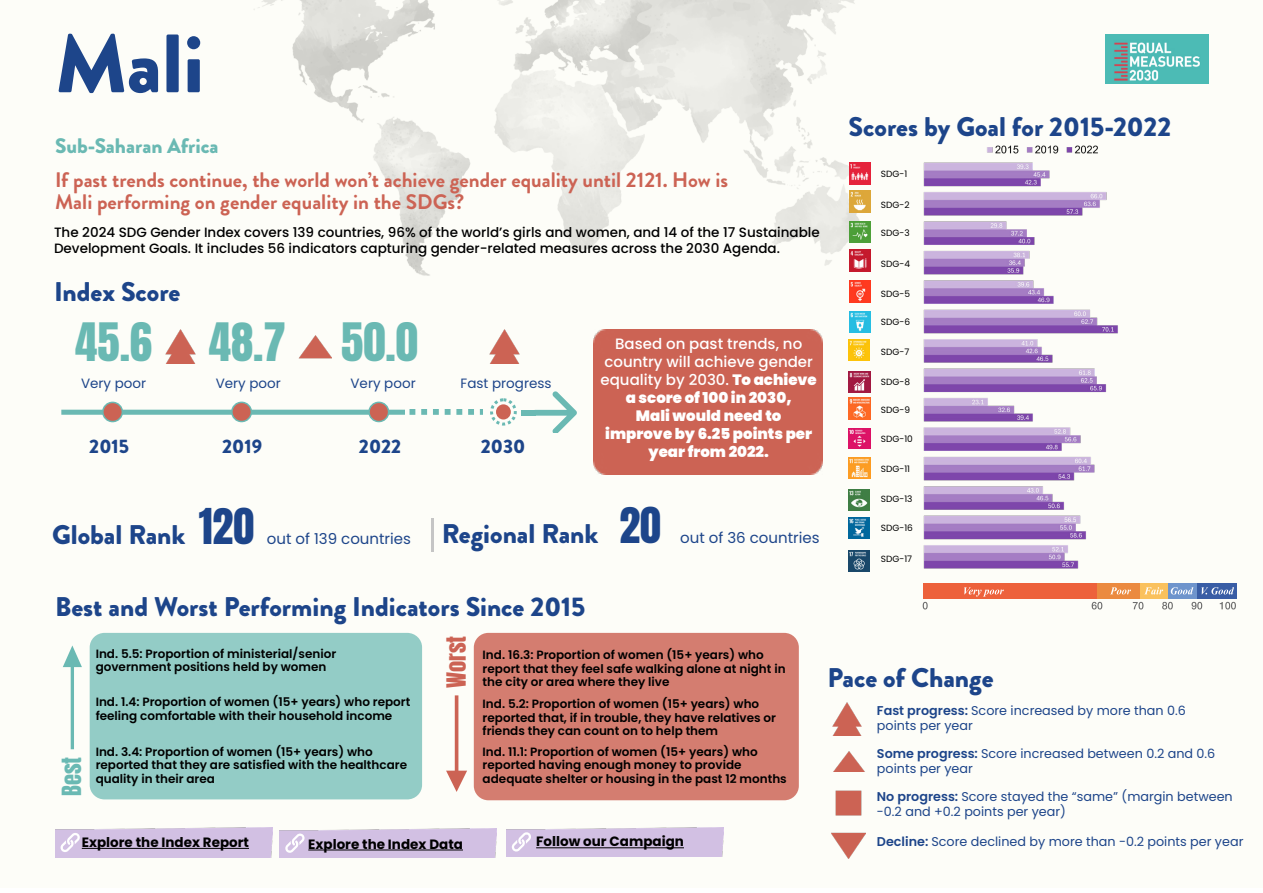
<style>
.page{position:relative;width:1263px;height:893px;background:#fff}
.page>*{position:absolute;margin:0;border:0;box-sizing:border-box;transform-origin:0 0}
.t1{font:900 82.5px "Brandon Grotesque";color:#1d458a}
.t2{font:45px "Anton";color:#6ab9b3}
.t3{font:42px "Anton";color:#1d458a}
.t4{font:900 27px "Brandon Grotesque";color:#1d458a}
.t5{font:22.5px "Anton";color:#cc6354}
.t6{font:22.5px "Anton";color:#6ab9b3}
.t7{font:700 21px/22.5px "Brandon Grotesque";color:#cc6354}
.t8{font:900 21px "Brandon Grotesque";color:#6ab9b3}
.t9{font:900 19.5px "Brandon Grotesque";color:#1d458a}
.t10{font:900 15px/18px "Poppins";color:#fff;text-align:center}
.t11{font:15px "Poppins";color:#1d458a}
.t12{font:500 13.5px/16.2px "Poppins";color:#000}
.t13{font:700 13.5px "Poppins";color:#000}
.t14{font:13.5px "Poppins";color:#1d458a}
.t15{font:12.75px/15px "Poppins";color:#1d458a}
.t16{font:600 12px/13.5px "Poppins";color:#000}
.t17{font:9px "Poppins";color:#000}
.s1{font-weight:500}
.s2{font-weight:600}
</style>
<div class="page">
<img style="left:55px;top:0;width:1182px;height:859px">
<img style="left:1106px;top:35px;width:103px;height:49px">
<div style="left:90px;top:633px;width:332px;height:166px;background:#93ccc6;border-radius:15px"></div>
<div style="left:474px;top:633px;width:325px;height:167px;background:#d47d70;border-radius:15px"></div>
<div style="left:55px;top:828px;width:217px;height:29px;background:#d2c0e3"></div>
<hr style="left:82px;top:848px;width:167px;height:1px;background:#000">
<svg style="left:61px;top:833px;width:19px;height:19px"></svg>
<img style="left:280px;top:828px;width:217px;height:30px">
<svg style="left:285px;top:833px;width:20px;height:20px"></svg>
<img style="left:506px;top:827px;width:217px;height:30px">
<hr style="left:536px;top:847px;width:148px;height:1px;background:#000">
<svg style="left:512px;top:832px;width:19px;height:19px"></svg>
<img style="left:832px;top:824px;width:33px;height:34px">
<img style="left:830px;top:702px;width:34px;height:34px">
<img style="left:832px;top:787px;width:32px;height:30px">
<img style="left:831px;top:745px;width:34px;height:26px">
<hr style="left:308px;top:850px;width:155px;height:1px;background:#000">
<div style="left:593px;top:330px;width:230px;height:144px;background:#cc6354"></div>
<svg style="left:63px;top:645px;width:19px;height:104px"></svg>
<svg style="left:446px;top:695px;width:21px;height:97px"></svg>
<div style="left:924px;top:584px;width:173px;height:15px;background:#ed613b"></div>
<div style="left:1097px;top:584px;width:42px;height:15px;background:#eb8a40"></div>
<div style="left:1167px;top:584px;width:30px;height:15px;background:#6e94cc"></div>
<div style="left:1139px;top:584px;width:28px;height:15px;background:#fac15d"></div>
<svg style="left:964px;top:587px;width:40px;height:10px"></svg>
<svg style="left:1111px;top:587px;width:20px;height:7px"></svg>
<svg style="left:1145px;top:587px;width:18px;height:7px"></svg>
<svg style="left:1171px;top:587px;width:22px;height:7px"></svg>
<div style="left:1197px;top:584px;width:39px;height:15px;background:#395da5"></div>
<svg style="left:1201px;top:587px;width:33px;height:7px"></svg>
<svg style="left:1220px;top:602px;width:16px;height:7px"></svg>
<svg style="left:923px;top:602px;width:5px;height:7px"></svg>
<svg style="left:1133px;top:602px;width:10px;height:7px"></svg>
<svg style="left:1092px;top:602px;width:10px;height:7px"></svg>
<svg style="left:1162px;top:602px;width:11px;height:7px"></svg>
<svg style="left:1191px;top:602px;width:11px;height:7px"></svg>
<div style="left:61px;top:410px;width:343px;height:5px;background:#6ab9b3"></div>
<svg style="left:409px;top:409px;width:74px;height:5px"></svg>
<svg style="left:535px;top:391px;width:42px;height:42px"></svg>
<div style="left:103px;top:402px;width:19px;height:20px;background:#cc6354;border-radius:50%"></div>
<div style="left:102px;top:402px;width:21px;height:20px;border:1px solid #6ab9b3;border-radius:50%"></div>
<div style="left:232px;top:402px;width:19px;height:19px;background:#cc6354;border-radius:50%"></div>
<div style="left:231px;top:402px;width:21px;height:20px;border:1px solid #6ab9b3;border-radius:50%"></div>
<div style="left:369px;top:402px;width:20px;height:19px;background:#cc6354;border-radius:50%"></div>
<div style="left:368px;top:402px;width:21px;height:20px;border:1px solid #6ab9b3;border-radius:50%"></div>
<div style="left:490px;top:398px;width:27px;height:28px;border:3px dashed #6ab9b3;border-radius:50%"></div>
<div style="left:496px;top:404px;width:15px;height:15px;background:#cc6354;border-radius:50%"></div>
<div style="left:521px;top:410px;width:15px;height:6px;background:#6ab9b3"></div>
<hr style="left:431px;top:518px;width:2px;height:34px;background:#c5c5c5">
<img style="left:164px;top:330px;width:34px;height:33px">
<img style="left:298px;top:330px;width:34px;height:33px">
<img style="left:488px;top:330px;width:34px;height:33px">
<img style="left:878px;top:139px;width:327px;height:437px">
<img style="left:849px;top:162px;width:22px;height:22px">
<img style="left:849px;top:191px;width:22px;height:22px">
<img style="left:849px;top:221px;width:22px;height:22px">
<img style="left:849px;top:250px;width:22px;height:21px">
<img style="left:849px;top:281px;width:22px;height:21px">
<img style="left:849px;top:311px;width:22px;height:22px">
<img style="left:849px;top:339px;width:21px;height:21px">
<img style="left:849px;top:371px;width:21px;height:22px">
<img style="left:849px;top:398px;width:21px;height:21px">
<img style="left:849px;top:428px;width:21px;height:20px">
<img style="left:849px;top:457px;width:21px;height:22px">
<img style="left:849px;top:489px;width:21px;height:21px">
<img style="left:849px;top:518px;width:21px;height:21px">
<img style="left:849px;top:551px;width:21px;height:21px">
<h1 class="t1" style="left:55px;top:5px;width:151px">Mali</h1>
<h3 class="t8" style="left:55px;top:131px;width:165px">Sub-Saharan Africa</h3>
<h3 class="t7" style="left:55px;top:168px;width:674px">If past trends continue, the world won’t achieve gender equality until 2121. How is<br>Mali performing on gender equality in the SDGs?</h3>
<p class="t12" style="left:54px;top:224px;width:767px">The 2024 SDG Gender Index covers 139 countries, 96% of the world’s girls and women, and 14 of the 17 Sustainable<br>Development Goals. It includes 56 indicators capturing gender-related measures across the 2030 Agenda.</p>
<h3 class="t4" style="left:54px;top:272px;width:128px">Index Score</h3>
<h2 class="t2" style="left:75px;top:320px;width:78px">45.6</h2>
<h2 class="t2" style="left:209px;top:320px;width:211px">48.7 50.0</h2>
<p class="t14" style="left:81px;top:376px;width:67px">Very poor</p>
<p class="t14" style="left:216px;top:376px;width:67px">Very poor</p>
<p class="t14" style="left:350px;top:376px;width:67px">Very poor</p>
<p class="t14" style="left:461px;top:376px;width:92px">Fast progress</p>
<h3 class="t9" style="left:89px;top:433px;width:41px">2015</h3>
<h3 class="t9" style="left:222px;top:433px;width:41px">2019</h3>
<h3 class="t9" style="left:359px;top:433px;width:44px">2022</h3>
<h3 class="t9" style="left:481px;top:433px;width:46px">2030</h3>
<p class="t10" style="left:600px;top:335px;width:218px"><span class="s1">Based on past trends, no country will achieve gender equality by 2030.</span> To achieve a score of 100 in 2030,<br>Mali would need to<br>improve by 6.25 points per year from 2022.</p>
<h3 class="t4" style="left:52px;top:515px;width:135px">Global Rank</h3>
<h3 class="t3" style="left:199px;top:505px;width:57px">120</h3>
<h3 class="t3" style="left:619px;top:504px;width:43px">20</h3>
<h3 class="t4" style="left:442px;top:515px;width:158px">Regional Rank</h3>
<p class="t11" style="left:267px;top:530px;width:146px">out of 139 countries</p>
<p class="t11" style="left:680px;top:529px;width:141px">out of 36 countries</p>
<h3 class="t4" style="left:849px;top:108px;width:324px">Scores by Goal for 2015-2022</h3>
<p class="t17" style="left:881px;top:169px;width:28px">SDG-1</p>
<p class="t17" style="left:881px;top:199px;width:30px">SDG-2</p>
<p class="t17" style="left:881px;top:228px;width:30px">SDG-3</p>
<p class="t17" style="left:881px;top:259px;width:31px">SDG-4</p>
<p class="t17" style="left:881px;top:288px;width:31px">SDG-5</p>
<p class="t17" style="left:881px;top:316px;width:31px">SDG-6</p>
<p class="t17" style="left:881px;top:347px;width:30px">SDG-7</p>
<p class="t17" style="left:881px;top:376px;width:31px">SDG-8</p>
<p class="t17" style="left:881px;top:404px;width:31px">SDG-9</p>
<p class="t17" style="left:881px;top:434px;width:34px">SDG-10</p>
<p class="t17" style="left:881px;top:463px;width:31px">SDG-11</p>
<p class="t17" style="left:881px;top:494px;width:33px">SDG-13</p>
<p class="t17" style="left:881px;top:523px;width:34px">SDG-16</p>
<p class="t17" style="left:881px;top:554px;width:33px">SDG-17</p>
<h3 class="t4" style="left:55px;top:587px;width:532px">Best and Worst Performing Indicators Since 2015</h3>
<h3 class="t6" style="left:60px;top:796px;width:41px;rotate:-90deg">Best</h3>
<h3 class="t5" style="left:445px;top:688px;width:54px;rotate:-90deg">Worst</h3>
<p class="t16" style="left:96px;top:647px;width:242px">Ind. 5.5: Proportion of ministerial/senior government positions held by women</p>
<p class="t16" style="left:483px;top:648px;width:304px">Ind. 16.3: Proportion of women (15+ years) who report that they feel safe walking alone at night in the city or area where they live</p>
<p class="t16" style="left:96px;top:696px;width:316px">Ind. 1.4: Proportion of women (15+ years) who report feeling comfortable with their household income</p>
<p class="t16" style="left:483px;top:697px;width:295px">Ind. 5.2: Proportion of women (15+ years) who reported that, if in trouble, they have relatives or friends they can count on to help them</p>
<p class="t16" style="left:96px;top:745px;width:313px">Ind. 3.4: Proportion of women (15+ years) who reported that they are satisfied with the healthcare quality in their area</p>
<p class="t16" style="left:483px;top:745px;width:306px">Ind. 11.1: Proportion of women (15+ years) who reported having enough money to provide adequate shelter or housing in the past 12 months</p>
<p class="t13" style="left:82px;top:834px;width:169px">Explore the Index Report</p>
<p class="t13" style="left:536px;top:834px;width:149px">Follow our Campaign</p>
<p class="t13" style="left:308px;top:836px;width:156px">Explore the Index Data</p>
<h3 class="t4" style="left:827px;top:658px;width:168px">Pace of Change</h3>
<p class="t15" style="left:877px;top:703px;width:310px"><span class="s2">Fast progress:</span> Score increased by more than 0.6 points per year</p>
<p class="t15" style="left:877px;top:746px;width:340px"><span class="s2">Some progress:</span> Score increased between 0.2 and 0.6 points per year</p>
<p class="t15" style="left:877px;top:789px;width:357px"><span class="s2">No progress:</span> Score stayed the “same” (margin between -0.2 and +0.2 points per year)</p>
<p class="t15" style="left:877px;top:834px;width:368px"><span class="s2">Decline:</span> Score declined by more than -0.2 points per year</p>
</div>
